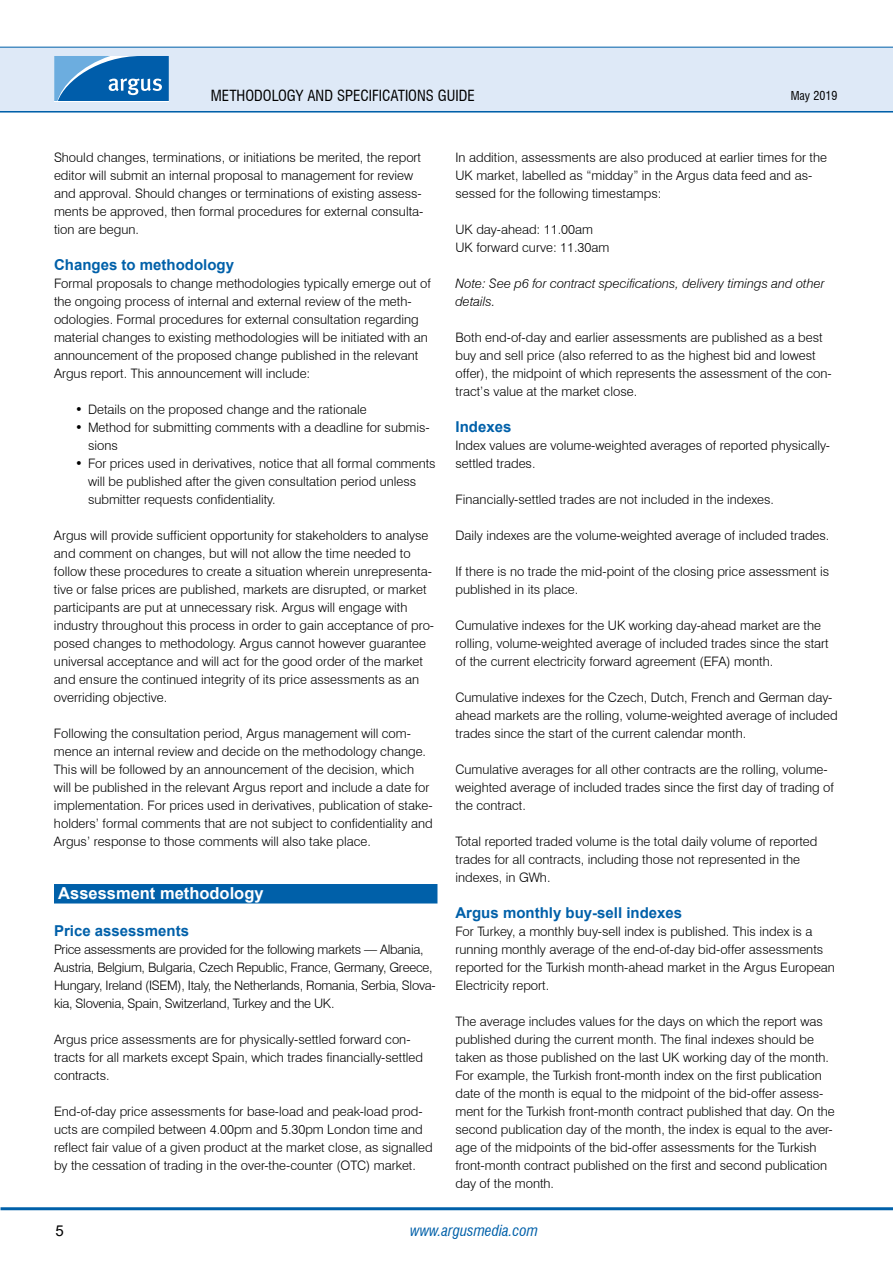
<style>
.page{position:relative;width:893px;height:1263px;background:#fff}
.page>*{position:absolute;margin:0;border:0;box-sizing:border-box;transform-origin:0 0}
.t1{font:700 16.5px "Arial";color:#fff}
.t2{font:700 15px "Arial";color:#0060a9}
.t3{font:condensed 15px "Swiss 721 BT";color:#000}
.t4{font:italic condensed 15px "Swiss 721 BT";color:#0060a9}
.t5{font:15px "Arial";color:#000}
.t6{font:300 13.05px/18px "Swiss 721 BT";color:#000}
.t7{font:300 13.05px/18px "Swiss 721 BT";letter-spacing:-.02em;color:#000}
.t8{font:italic 300 13.05px/18px "Swiss 721 BT";color:#000}
.t9{font:condensed 12px "Swiss 721 BT";color:#000}
</style>
<div class="page">
<hr style="left:0;top:110px;width:893px;height:3px;background:#0060a9">
<div style="left:0;top:47px;width:893px;height:64px;background:#dee9f7"></div>
<hr style="left:0;top:47px;width:893px;height:1px;background:#0060a9">
<svg style="left:54px;top:56px;width:115px;height:45px;background:#307dbd"></svg>
<hr style="left:1px;top:1207px;width:892px;height:3px;background:#0060a9">
<div style="left:54px;top:884px;width:383px;height:19px;background:#0060a9"></div>
<p class="t3" style="left:211px;top:86px;width:264px">METHODOLOGY AND SPECIFICATIONS GUIDE</p>
<p class="t9" style="left:791px;top:88px;width:48px">MAY 2019</p>
<p class="t6" style="left:54px;top:148px;width:371px">Should changes, terminations, or initiations be merited, the report editor will submit an internal proposal to management for review and approval. Should changes or terminations of existing assess&shy;ments be approved, then formal procedures for external consulta&shy;tion are begun.</p>
<p class="t2" style="left:54px;top:254px;width:182px">Changes to methodology</p>
<p class="t6" style="left:54px;top:274px;width:379px">Formal proposals to change methodologies typically emerge out of the ongoing process of internal and external review of the meth&shy;odologies. Formal procedures for external consultation regarding material changes to existing methodologies will be initiated with an announcement of the proposed change published in the relevant Argus report. This announcement will include:</p>
<p class="t6" style="left:75px;top:400px;width:293px">• Details on the proposed change and the rationale</p>
<p class="t6" style="left:88px;top:418px;width:343px;text-indent:-13px">• Method for submitting comments with a deadline for submis&shy;sions</p>
<p class="t6" style="left:88px;top:454px;width:349px;text-indent:-13px">• For prices used in derivatives, notice that all formal comments will be published after the given consultation period unless submitter requests confidentiality.</p>
<p class="t6" style="left:54px;top:526px;width:382px">Argus will provide sufficient opportunity for stakeholders to analyse and comment on changes, but will not allow the time needed to follow these procedures to create a situation wherein unrepresenta&shy;tive or false prices are published, markets are disrupted, or market participants are put at unnecessary risk. Argus will engage with industry throughout this process in order to gain acceptance of pro&shy;posed changes to methodology. Argus cannot however guarantee universal acceptance and will act for the good order of the market and ensure the continued integrity of its price assessments as an overriding objective.</p>
<p class="t6" style="left:54px;top:724px;width:380px">Following the consultation period, Argus management will com&shy;mence an internal review and decide on the methodology change.<br>This will be followed by an announcement of the decision, which will be published in the relevant Argus report and include a date for implementation. For prices used in derivatives, publication of stake&shy;holders’ formal comments that are not subject to confidentiality and Argus’ response to those comments will also take place.</p>
<p class="t1" style="left:58px;top:882px;width:207px">Assessment methodology</p>
<p class="t2" style="left:54px;top:920px;width:137px">Price assessments</p>
<p class="t7" style="left:54px;top:940px;width:383px">Price assessments are provided for the following markets — Albania, Austria, Belgium, Bulgaria, Czech Republic, France, Germany, Greece, Hungary, Ireland (ISEM), Italy, the Netherlands, Romania, Serbia, Slova&shy;kia, Slovenia, Spain, Switzerland, Turkey and the UK.</p>
<p class="t6" style="left:54px;top:1030px;width:371px">Argus price assessments are for physically-settled forward con&shy;tracts for all markets except Spain, which trades financially-settled contracts.</p>
<p class="t6" style="left:54px;top:1102px;width:380px">End-of-day price assessments for base-load and peak-load prod&shy;ucts are compiled between 4.00pm and 5.30pm London time and reflect fair value of a given product at the market close, as signalled by the cessation of trading in the over-the-counter (OTC) market.</p>
<p class="t6" style="left:455px;top:148px;width:373px">In addition, assessments are also produced at earlier times for the<br>UK market, labelled as “midday” in the Argus data feed and as&shy;sessed for the following timestamps:</p>
<p class="t6" style="left:455px;top:220px;width:155px">UK day-ahead: 11.00am<br>UK forward curve: 11.30am</p>
<p class="t8" style="left:455px;top:274px;width:370px">Note: See p6 for contract specifications, delivery timings and other details.</p>
<p class="t6" style="left:455px;top:328px;width:378px">Both end-of-day and earlier assessments are published as a best buy and sell price (also referred to as the highest bid and lowest offer), the midpoint of which represents the assessment of the con&shy;tract’s value at the market close.</p>
<p class="t2" style="left:455px;top:416px;width:57px">Indexes</p>
<p class="t6" style="left:455px;top:436px;width:376px">Index values are volume-weighted averages of reported physically&shy;settled trades.</p>
<p class="t6" style="left:455px;top:490px;width:320px">Financially-settled trades are not included in the indexes.</p>
<p class="t6" style="left:455px;top:526px;width:375px">Daily indexes are the volume-weighted average of included trades.</p>
<p class="t6" style="left:455px;top:562px;width:375px">If there is no trade the mid-point of the closing price assessment is published in its place.</p>
<p class="t6" style="left:455px;top:616px;width:375px">Cumulative indexes for the UK working day-ahead market are the rolling, volume-weighted average of included trades since the start of the current electricity forward agreement (EFA) month.</p>
<p class="t6" style="left:455px;top:688px;width:384px">Cumulative indexes for the Czech, Dutch, French and German day&shy;ahead markets are the rolling, volume-weighted average of included trades since the start of the current calendar month.</p>
<p class="t6" style="left:455px;top:760px;width:380px">Cumulative averages for all other contracts are the rolling, volume&shy;weighted average of included trades since the first day of trading of the contract.</p>
<p class="t6" style="left:455px;top:832px;width:363px">Total reported traded volume is the total daily volume of reported trades for all contracts, including those not represented in the indexes, in GWh.</p>
<p class="t2" style="left:455px;top:902px;width:228px">Argus monthly buy-sell indexes</p>
<p class="t6" style="left:455px;top:922px;width:381px">For Turkey, a monthly buy-sell index is published. This index is a running monthly average of the end-of-day bid-offer assessments reported for the Turkish month-ahead market in the Argus European Electricity report.</p>
<p class="t6" style="left:455px;top:1012px;width:381px">The average includes values for the days on which the report was published during the current month. The final indexes should be taken as those published on the last UK working day of the month.<br>For example, the Turkish front-month index on the first publication date of the month is equal to the midpoint of the bid-offer assess&shy;ment for the Turkish front-month contract published that day. On the second publication day of the month, the index is equal to the aver&shy;age of the midpoints of the bid-offer assessments for the Turkish front-month contract published on the first and second publication day of the month.</p>
<p class="t5" style="left:55px;top:1220px;width:10px">5</p>
<p class="t4" style="left:410px;top:1221px;width:129px">www.argusmedia.com</p>
</div>
